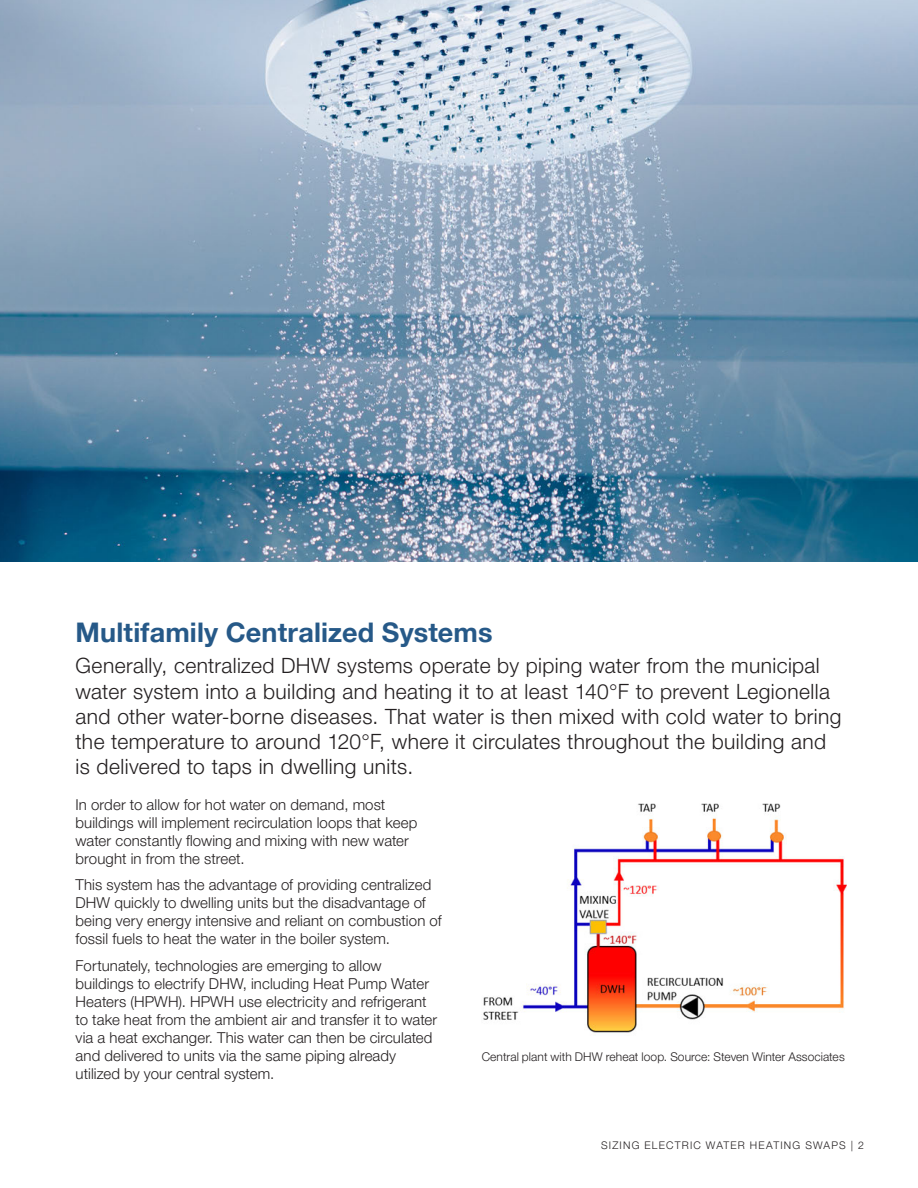
<style>
.page{position:relative;width:918px;height:1188px;background:#fff}
.page>*{position:absolute;margin:0;border:0;box-sizing:border-box;transform-origin:0 0}
.head_1{font:700 27px "Helvetica Neue LT Pro";letter-spacing:.005em;color:#265988}
.intro_text{font:300 21px/25.2px "Helvetica Neue LT Pro";letter-spacing:.02em;color:#231f20}
.body{font:300 15px/18px "Helvetica Neue LT Pro";letter-spacing:.005em;color:#231f20}
.t1{font:300 12px "Helvetica Neue LT Pro";letter-spacing:.005em;color:#231f20}
.t2{font:300 10.5px "Helvetica Neue LT Pro";letter-spacing:.115em;color:#231f20}
</style>
<div class="page">
<img style="left:483px;top:803px;width:363px;height:230px">
<img style="left:0;top:0;width:918px;height:562px">
<p class="head_1" style="left:76px;top:615px;width:419px">Multifamily Centralized Systems</p>
<p class="intro_text" style="left:76px;top:653px;width:767px">Generally, centralized DHW systems operate by piping water from the municipal water system into a building and heating it to at least 140°F to prevent Legionella and other water-borne diseases. That water is then mixed with cold water to bring the temperature to around 120°F, where it circulates throughout the building and is delivered to taps in dwelling units.</p>
<p class="body" style="left:76px;top:795px;width:343px">In order to allow for hot water on demand, most buildings will implement recirculation loops that keep water constantly flowing and mixing with new water brought in from the street.</p>
<p class="body" style="left:76px;top:876px;width:368px">This system has the advantage of providing centralized DHW quickly to dwelling units but the disadvantage of being very energy intensive and reliant on combustion of fossil fuels to heat the water in the boiler system.</p>
<p class="body" style="left:76px;top:956px;width:363px">Fortunately, technologies are emerging to allow buildings to electrify DHW, including Heat Pump Water Heaters (HPWH). HPWH use electricity and refrigerant to take heat from the ambient air and transfer it to water via a heat exchanger. This water can then be circulated and delivered to units via the same piping already utilized by your central system.</p>
<p class="t1" style="left:482px;top:1050px;width:365px">Central plant with DHW reheat loop. Source: Steven Winter Associates</p>
<p class="t2" style="left:601px;top:1139px;width:264px">SIZING ELECTRIC WATER HEATING SWAPS | 2</p>
</div>
